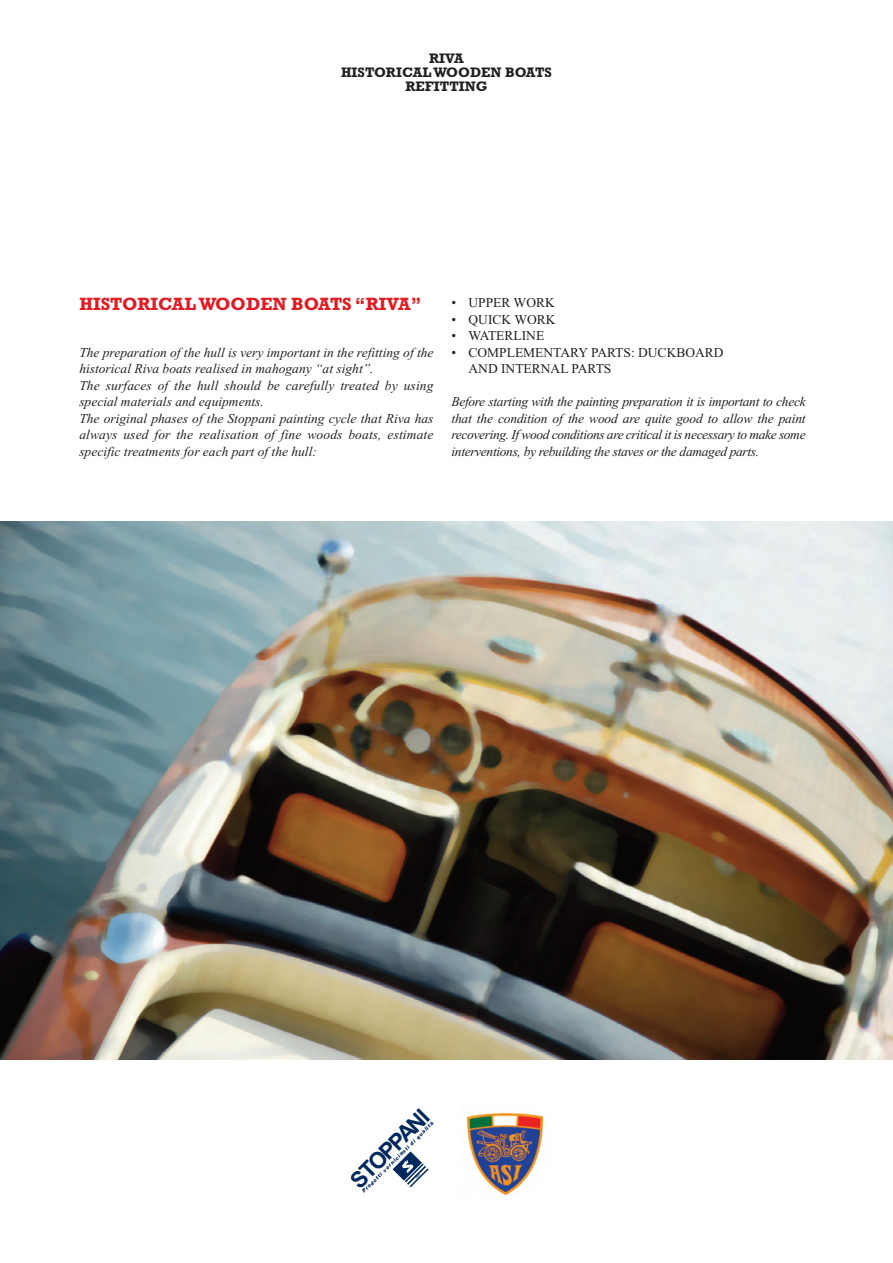
<style>
.page{position:relative;width:893px;height:1263px;background:#fff}
.page>*{position:absolute;margin:0;border:0;box-sizing:border-box;transform-origin:0 0}
.t1{font:700 22.65px "Arial";color:#00295c}
.t2{font:700 18px "Rockwell";color:#e21a21}
.t3{font:700 13.95px/14px "Rockwell";color:#231f20;text-align:center}
.t4{font:italic 13.5px/16.5px "Times New Roman";color:#231f20}
.t5{font:13.5px/16.5px "Times New Roman";color:#231f20}
.t6{font:italic 900 5.25px "Arial";color:#00295c;scale:.95 1}
.t7{font:900 2.25px "Arial";color:#00295c;scale:.93 1}
</style>
<div class="page">
<img style="left:465px;top:1105px;width:78px;height:91px">
<svg style="left:393px;top:1151px;width:36px;height:36px"></svg>
<img style="left:0;top:522px;width:893px;height:537px">
<p class="t3" style="left:341px;top:53px;width:212px">RIVA<br>HISTORICAL WOODEN BOATS<br>REFITTING</p>
<h2 class="t2" style="left:79px;top:298px;width:344px">HISTORICAL WOODEN BOATS “RIVA”</h2>
<p class="t4" style="left:79px;top:345px;width:356px">The preparation of the hull is very important in the refitting of the historical Riva boats realised in mahogany “at sight”.<br>The surfaces of the hull should be carefully treated by using special materials and equipments.<br>The original phases of the Stoppani painting cycle that Riva has always used for the realisation of fine woods boats, estimate specific treatments for each part of the hull:</p>
<p class="t5" style="left:451px;top:296px;width:105px">• UPPER WORK</p>
<p class="t5" style="left:451px;top:312px;width:106px">• QUICK WORK</p>
<p class="t5" style="left:451px;top:329px;width:94px">• WATERLINE</p>
<p class="t5" style="left:468px;top:345px;width:257px;text-indent:-17px">• COMPLEMENTARY PARTS: DUCKBOARD<br>AND INTERNAL PARTS</p>
<p class="t4" style="left:451px;top:395px;width:356px;text-align:justify">Before starting with the painting preparation it is important to check that the condition of the wood are quite good to allow the paint recovering. If wood conditions are critical it is necessary to make some interventions, by rebuilding the staves or the damaged parts.</p>
<h1 class="t1" style="left:345px;top:1175px;width:102px;rotate:-45deg">STOPPANI</h1>
<p class="t6" style="left:361px;top:1190px;width:105px;rotate:-45deg">Prodotti vernicianti di qualità</p>
<p class="t7" style="left:415px;top:1178px;width:8px;rotate:-45deg">1883</p>
</div>
